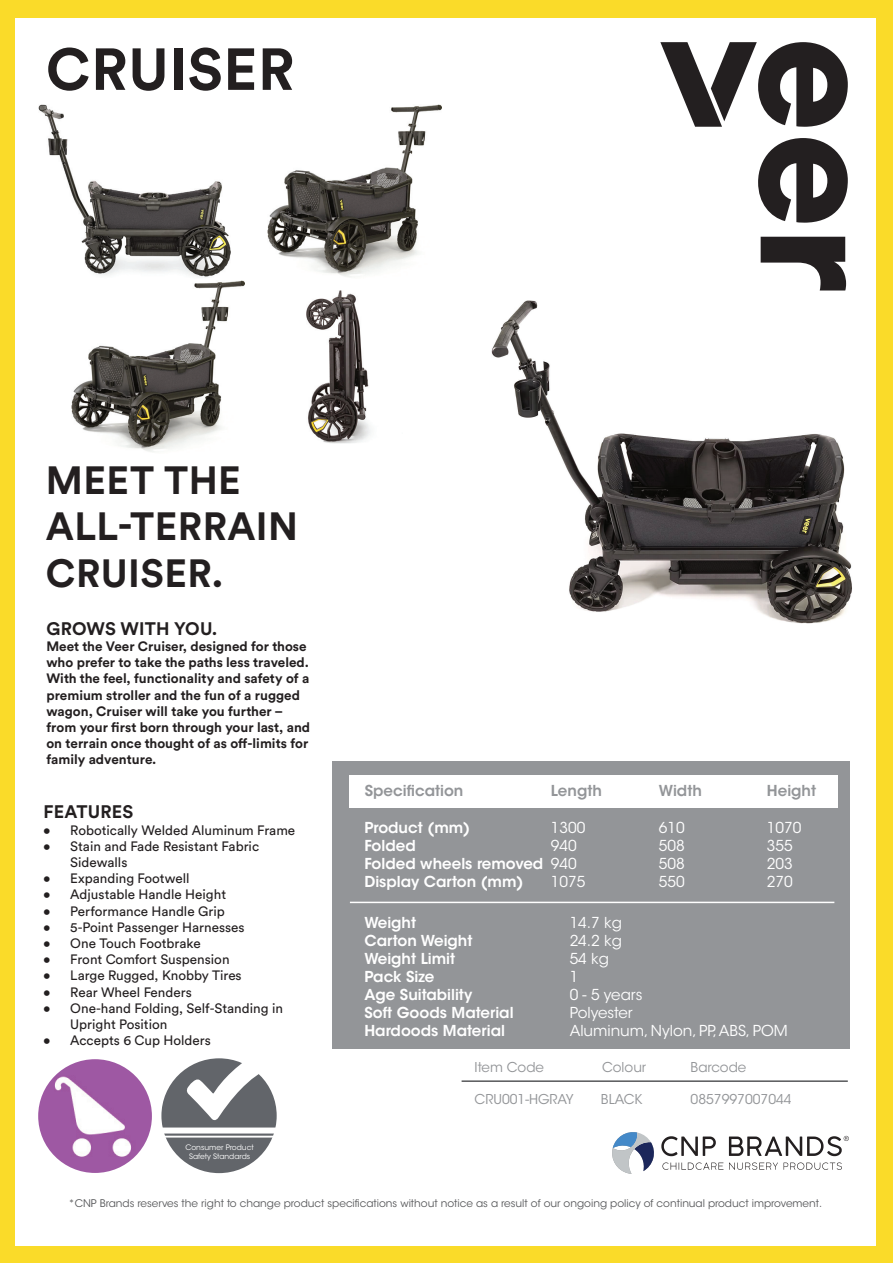
<style>
.page{position:relative;width:893px;height:1263px;background:#fadb29}
.page>*{position:absolute;margin:0;border:0;box-sizing:border-box;transform-origin:0 0}
.t1{font:700 58.5px "Circular Std";letter-spacing:.01em;color:#231f20}
.t2{font:700 39px/46.8px "Circular Std";letter-spacing:.01em;color:#231f20}
.t3{font:700 18px "Circular Std";letter-spacing:.01em;color:#231f20}
.t4{font:600 15px/18px "ITC Avant Garde Std";color:#fff}
.t5{font:15px/18px "ITC Avant Garde Std";color:#fff}
.t6{font:600 15px "ITC Avant Garde Std";color:#939598}
.t7{font:13.5px/16.2px "Circular Std";color:#231f20}
.t8{font:700 13.5px/16.2px "Circular Std";color:#231f20}
.t9{font:13.5px "ITC Avant Garde Std";color:#939598}
.t10{font:10.5px "ITC Avant Garde Std";color:#57585a}
.t11{font:7.5px/9px "ITC Avant Garde Std";color:#fff;text-align:center}
</style>
<div class="page">
<div style="left:15px;top:18px;width:861px;height:1227px;background:#fff"></div>
<svg style="left:661px;top:1136px;width:55px;height:20px"></svg>
<svg style="left:662px;top:1162px;width:61px;height:8px"></svg>
<svg style="left:729px;top:1162px;width:113px;height:8px"></svg>
<svg style="left:729px;top:1136px;width:120px;height:20px"></svg>
<svg style="left:612px;top:1132px;width:42px;height:42px"></svg>
<hr style="left:462px;top:1080px;width:386px;height:2px;background:#57585a">
<div style="left:332px;top:761px;width:518px;height:288px;background:#939598"></div>
<hr style="left:350px;top:902px;width:484px;height:1px;background:#fff">
<div style="left:350px;top:775px;width:488px;height:32px;background:#fff"></div>
<div style="left:161px;top:1058px;width:116px;height:115px;background:#62656a;border-radius:50%"></div>
<div style="left:161px;top:1127px;width:116px;height:6px;background:#fff"></div>
<hr style="left:161px;top:1136px;width:116px;height:1px;background:#fff">
<svg style="left:185px;top:1058px;width:77px;height:62px"></svg>
<img style="left:38px;top:1059px;width:114px;height:114px;border-radius:57px">
<svg style="left:660px;top:42px;width:188px;height:85px"></svg>
<svg style="left:758px;top:138px;width:90px;height:85px"></svg>
<svg style="left:761px;top:237px;width:85px;height:53px"></svg>
<img style="left:306px;top:290px;width:65px;height:153px">
<img style="left:492px;top:301px;width:360px;height:322px">
<img style="left:38px;top:105px;width:193px;height:172px">
<img style="left:268px;top:105px;width:173px;height:172px">
<img style="left:71px;top:280px;width:174px;height:172px">
<h1 class="t1" style="left:46px;top:32px;width:250px">CRUISER</h1>
<h2 class="t2" style="left:46px;top:456px;width:254px">MEET THE<br>ALL-TERRAIN<br>CRUISER.</h2>
<h3 class="t3" style="left:47px;top:617px;width:173px">GROWS WITH YOU.</h3>
<p class="t8" style="left:46px;top:638px;width:265px">Meet the Veer Cruiser, designed for those who prefer to take the paths less traveled.<br>With the feel, functionality and safety of a premium stroller and the fun of a rugged wagon, Cruiser will take you further – from your first born through your last, and on terrain once thought of as off-limits for family adventure.</p>
<h3 class="t3" style="left:43px;top:800px;width:91px">FEATURES</h3>
<p class="t7" style="left:43px;top:821px;width:253px">• Robotically Welded Aluminum Frame</p>
<p class="t7" style="left:70px;top:838px;width:190px;text-indent:-27px">• Stain and Fade Resistant Fabric<br>Sidewalls</p>
<p class="t7" style="left:43px;top:870px;width:148px">• Expanding Footwell</p>
<p class="t7" style="left:43px;top:886px;width:184px">• Adjustable Handle Height</p>
<p class="t7" style="left:43px;top:902px;width:183px">• Performance Handle Grip</p>
<p class="t7" style="left:43px;top:919px;width:203px">• 5-Point Passenger Harnesses</p>
<p class="t7" style="left:43px;top:935px;width:159px">• One Touch Footbrake</p>
<p class="t7" style="left:43px;top:951px;width:188px">• Front Comfort Suspension</p>
<p class="t7" style="left:43px;top:967px;width:200px">• Large Rugged, Knobby Tires</p>
<p class="t7" style="left:43px;top:983px;width:150px">• Rear Wheel Fenders</p>
<p class="t7" style="left:70px;top:1000px;width:214px;text-indent:-27px">• One-hand Folding, Self-Standing in<br>Upright Position</p>
<p class="t7" style="left:43px;top:1032px;width:169px">• Accepts 6 Cup Holders</p>
<p class="t11" style="left:185px;top:1143px;width:70px">Consumer Product<br>Safety Standards</p>
<p class="t6" style="left:365px;top:781px;width:100px">Specification</p>
<p class="t6" style="left:551px;top:781px;width:53px">Length</p>
<p class="t6" style="left:659px;top:781px;width:45px">Width</p>
<p class="t6" style="left:767px;top:781px;width:51px">Height</p>
<p class="t5" style="left:551px;top:819px;width:36px">1300</p>
<p class="t5" style="left:659px;top:819px;width:27px">610</p>
<p class="t5" style="left:767px;top:819px;width:36px">1070</p>
<p class="t5" style="left:551px;top:837px;width:27px">940</p>
<p class="t5" style="left:659px;top:837px;width:27px">508</p>
<p class="t5" style="left:767px;top:837px;width:27px">355</p>
<p class="t5" style="left:551px;top:855px;width:27px">940</p>
<p class="t5" style="left:659px;top:855px;width:27px">508</p>
<p class="t5" style="left:767px;top:855px;width:27px">203</p>
<p class="t5" style="left:551px;top:873px;width:36px">1075</p>
<p class="t5" style="left:659px;top:873px;width:27px">550</p>
<p class="t5" style="left:767px;top:873px;width:27px">270</p>
<p class="t4" style="left:364px;top:818px;width:180px">Product (mm)<br>Folded<br>Folded wheels removed<br>Display Carton (mm)</p>
<p class="t4" style="left:364px;top:913px;width:151px">Weight<br>Carton Weight<br>Weight Limit<br>Pack Size<br>Age Suitability<br>Soft Goods Material<br>Hardoods Material</p>
<p class="t5" style="left:570px;top:914px;width:220px">14.7 kg<br>24.2 kg<br>54 kg<br>1<br>0 - 5 years<br>Polyester<br>Aluminum, Nylon, PP, ABS, POM</p>
<p class="t9" style="left:475px;top:1059px;width:71px">Item Code</p>
<p class="t9" style="left:602px;top:1059px;width:46px">Colour</p>
<p class="t9" style="left:691px;top:1059px;width:57px">Barcode</p>
<p class="t9" style="left:475px;top:1091px;width:101px">CRU001-HGRAY</p>
<p class="t9" style="left:601px;top:1091px;width:43px">BLACK</p>
<p class="t9" style="left:691px;top:1091px;width:103px">0857997007044</p>
<p class="t10" style="left:68px;top:1196px;width:755px">*CNP Brands reserves the right to change product specifications without notice as a result of our ongoing policy of continual product improvement.</p>
</div>
